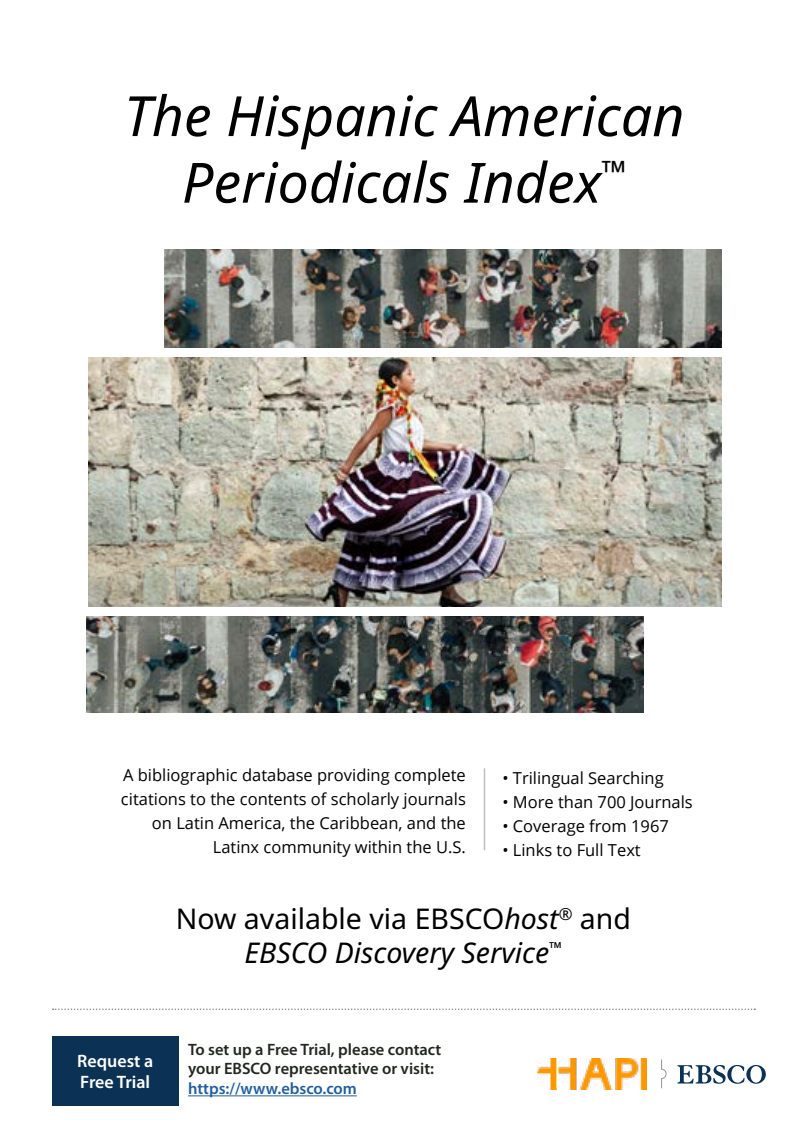
<style>
.page{position:relative;width:810px;height:1134px;background:#fff}
.page>*{position:absolute;margin:0;border:0;box-sizing:border-box;transform-origin:0 0}
.t1{font:italic 55.5px/66.6px "Noto Sans";color:#000;text-align:center}
.t2{font:italic 28.5px/34.2px "Noto Sans";color:#000;text-align:center}
.t3{font:600 18px/21.6px "Myriad Pro";color:#fff}
.t4{font:16.5px/24px "Open Sans";color:#000;text-align:right}
.t5{font:600 16.5px/19.8px "Myriad Pro";color:#222720}
.t6{font:600 16.5px "Myriad Pro";color:#215e9e}
.s1{font-style:normal}
</style>
<div class="page">
<hr style="left:188px;top:1095px;width:169px;height:1px;background:#215e9e">
<div style="left:52px;top:1036px;width:126px;height:70px;background:#0b3254"></div>
<svg style="left:53px;top:1009px;width:702px;height:1px"></svg>
<img style="left:165px;top:249px;width:557px;height:98px">
<img style="left:88px;top:357px;width:633px;height:250px">
<img style="left:86px;top:617px;width:558px;height:96px">
<hr style="left:484px;top:768px;width:1px;height:82px;background:#bcbec0">
<svg style="left:678px;top:1065px;width:88px;height:19px"></svg>
<svg style="left:661px;top:1059px;width:6px;height:29px"></svg>
<img style="left:538px;top:1058px;width:108px;height:31px">
<h1 class="t1" style="left:124px;top:83px;width:562px">The Hispanic American<br>Periodicals Index<sup>™</sup></h1>
<p class="t4" style="left:121px;top:763px;width:346px">A bibliographic database providing complete citations to the contents of scholarly journals on Latin America, the Caribbean, and the Latinx community within the U.S.</p>
<p class="t4" style="left:502px;top:766px;width:163px">• Trilingual Searching</p>
<p class="t4" style="left:502px;top:790px;width:192px">• More than 700 Journals</p>
<p class="t4" style="left:502px;top:814px;width:168px">• Coverage from 1967</p>
<p class="t4" style="left:502px;top:838px;width:140px">• Links to Full Text</p>
<h2 class="t2" style="left:176px;top:902px;width:457px"><span class="s1">Now available via EBSCO</span>host<sup>®</sup> <span class="s1">and<br></span>EBSCO Discovery Service<sup>™</sup></h2>
<p class="t3" style="left:77px;top:1050px;width:78px">Request a<br>Free Trial</p>
<p class="t5" style="left:188px;top:1039px;width:255px">To set up a Free Trial, please contact your EBSCO representative or visit:</p>
<p class="t6" style="left:188px;top:1078px;width:170px">https://www.ebsco.com</p>
</div>
